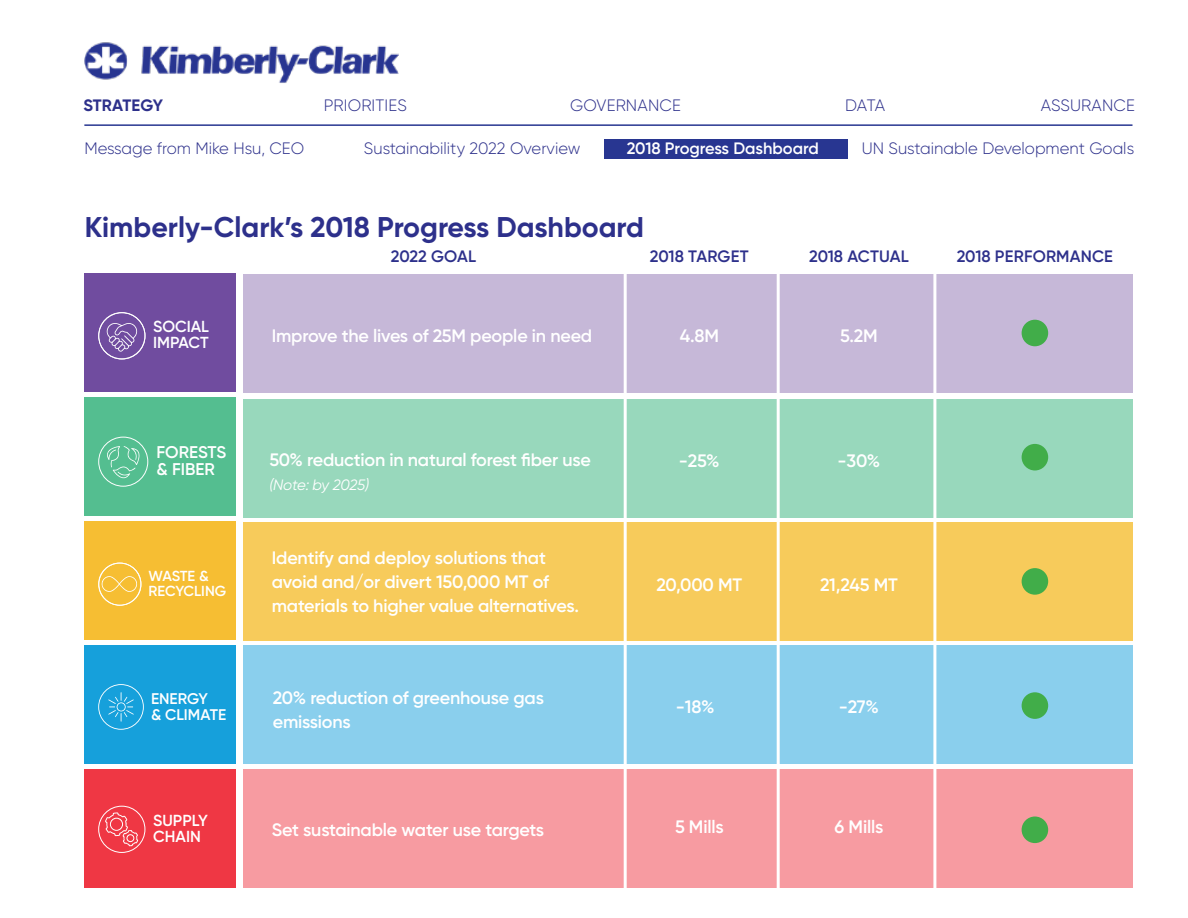
<style>
.page{position:relative;width:1188px;height:918px;background:#fff}
.page>*{position:absolute;margin:0;border:0;box-sizing:border-box;transform-origin:0 0}
.t1{font:700 28.5px "Gilroy";color:#2d308b}
.t2{font:600 18px/24px "Gilroy";letter-spacing:-.01em;color:#fff}
.t3{font:600 16.95px/17.2px "Gilroy";color:#fff}
.t4{font:300 16.5px "Gilroy";color:#2d308b}
.t5{font:600 16.5px "Gilroy";letter-spacing:.005em;color:#2d308b}
.t6{font:600 16.5px "Gilroy";letter-spacing:-.005em;color:#fff}
.t7{font:700 16.5px "Gilroy";letter-spacing:.005em;color:#2d308b}
.t8{font:600 16.05px/16.4px "Gilroy";color:#fff}
.t9{font:600 15.45px/15.8px "Gilroy";color:#fff}
.t10{font:italic 15px "Gilroy";letter-spacing:-.02em;color:#fff}
.t11{font:600 14.55px/14.9px "Gilroy";letter-spacing:-.005em;color:#fff}
</style>
<div class="page">
<div style="left:243px;top:769px;width:889px;height:118px;background:#f79ba1"></div>
<div style="left:243px;top:645px;width:889px;height:118px;background:#8acfed"></div>
<div style="left:243px;top:522px;width:889px;height:118px;background:#f7cb5b"></div>
<div style="left:243px;top:399px;width:889px;height:118px;background:#98d8bc"></div>
<div style="left:243px;top:275px;width:889px;height:118px;background:#c6b8d8"></div>
<div style="left:84px;top:274px;width:151px;height:118px;background:#704c9f"></div>
<div style="left:84px;top:397px;width:151px;height:119px;background:#54be90"></div>
<div style="left:84px;top:521px;width:151px;height:119px;background:#f6be33"></div>
<div style="left:84px;top:645px;width:151px;height:119px;background:#16a0db"></div>
<div style="left:84px;top:769px;width:151px;height:118px;background:#ef3744"></div>
<svg style="left:98px;top:312px;width:48px;height:48px"></svg>
<div style="left:98px;top:312px;width:47px;height:47px;border:1px solid #fff;border-radius:50%"></div>
<svg style="left:98px;top:437px;width:50px;height:50px"></svg>
<svg style="left:98px;top:563px;width:43px;height:43px"></svg>
<svg style="left:98px;top:684px;width:46px;height:46px"></svg>
<div style="left:98px;top:806px;width:47px;height:47px;border:1px solid #fff;border-radius:50%"></div>
<svg style="left:105px;top:812px;width:33px;height:34px"></svg>
<hr style="left:624px;top:259px;width:3px;height:642px;background:#fff">
<hr style="left:777px;top:259px;width:3px;height:642px;background:#fff">
<hr style="left:933px;top:259px;width:3px;height:642px;background:#fff">
<div style="left:1022px;top:320px;width:26px;height:26px;background:#41ad49;border-radius:50%"></div>
<div style="left:1022px;top:444px;width:26px;height:26px;background:#41ad49;border-radius:50%"></div>
<div style="left:1022px;top:568px;width:26px;height:27px;background:#41ad49;border-radius:50%"></div>
<div style="left:1022px;top:692px;width:26px;height:27px;background:#41ad49;border-radius:50%"></div>
<div style="left:1022px;top:817px;width:26px;height:26px;background:#41ad49;border-radius:50%"></div>
<hr style="left:84px;top:124px;width:1049px;height:2px;background:#283691">
<div style="left:604px;top:139px;width:244px;height:20px;background:#283691"></div>
<img style="left:84px;top:42px;width:314px;height:41px">
<p class="t7" style="left:83px;top:95px;width:81px">STRATEGY</p>
<p class="t4" style="left:324px;top:95px;width:85px">PRIORITIES</p>
<p class="t4" style="left:570px;top:95px;width:112px">GOVERNANCE</p>
<p class="t4" style="left:845px;top:95px;width:42px">DATA</p>
<p class="t4" style="left:1041px;top:95px;width:95px">ASSURANCE</p>
<p class="t4" style="left:364px;top:138px;width:218px">Sustainability 2022 Overview</p>
<p class="t6" style="left:627px;top:138px;width:194px">2018 Progress Dashboard</p>
<p class="t4" style="left:862px;top:138px;width:274px">UN Sustainable Development Goals</p>
<p class="t4" style="left:84px;top:138px;width:221px">Message from Mike Hsu, CEO</p>
<h1 class="t1" style="left:85px;top:209px;width:561px">Kimberly-Clark’s 2018 Progress Dashboard</h1>
<p class="t8" style="left:153px;top:318px;width:57px">SOCIAL<br>IMPACT</p>
<p class="t3" style="left:156px;top:443px;width:71px">FORESTS &amp; FIBER</p>
<p class="t11" style="left:148px;top:568px;width:79px">WASTE &amp;<br>RECYCLING</p>
<p class="t9" style="left:151px;top:691px;width:77px">ENERGY<br>&amp; CLIMATE</p>
<p class="t8" style="left:153px;top:812px;width:56px">SUPPLY<br>CHAIN</p>
<p class="t5" style="left:391px;top:246px;width:87px">2022 GOAL</p>
<p class="t5" style="left:650px;top:246px;width:100px">2018 TARGET</p>
<p class="t5" style="left:809px;top:246px;width:101px">2018 ACTUAL</p>
<p class="t5" style="left:957px;top:246px;width:158px">2018 PERFORMANCE</p>
<p class="t2" style="left:272px;top:323px;width:322px">Improve the lives of 25M people in need</p>
<p class="t2" style="left:269px;top:448px;width:323px">50% reduction in natural forest fiber use</p>
<p class="t10" style="left:269px;top:476px;width:101px">(Note: by 2025)</p>
<p class="t2" style="left:272px;top:545px;width:309px">Identify and deploy solutions that avoid and/or divert 150,000 MT of materials to higher value alternatives.</p>
<p class="t2" style="left:273px;top:685px;width:273px">20% reduction of greenhouse gas emissions</p>
<p class="t2" style="left:272px;top:817px;width:274px">Set sustainable water use targets</p>
<p class="t2" style="left:680px;top:324px;width:41px">4.8M</p>
<p class="t2" style="left:679px;top:448px;width:42px">-25%</p>
<p class="t2" style="left:656px;top:573px;width:87px">20,000 MT</p>
<p class="t2" style="left:676px;top:694px;width:40px">-18%</p>
<p class="t2" style="left:675px;top:814px;width:50px">5 Mills</p>
<p class="t2" style="left:840px;top:324px;width:39px">5.2M</p>
<p class="t2" style="left:838px;top:448px;width:44px">-30%</p>
<p class="t2" style="left:820px;top:573px;width:79px">21,245 MT</p>
<p class="t2" style="left:839px;top:694px;width:42px">-27%</p>
<p class="t2" style="left:835px;top:814px;width:50px">6 Mills</p>
</div>
